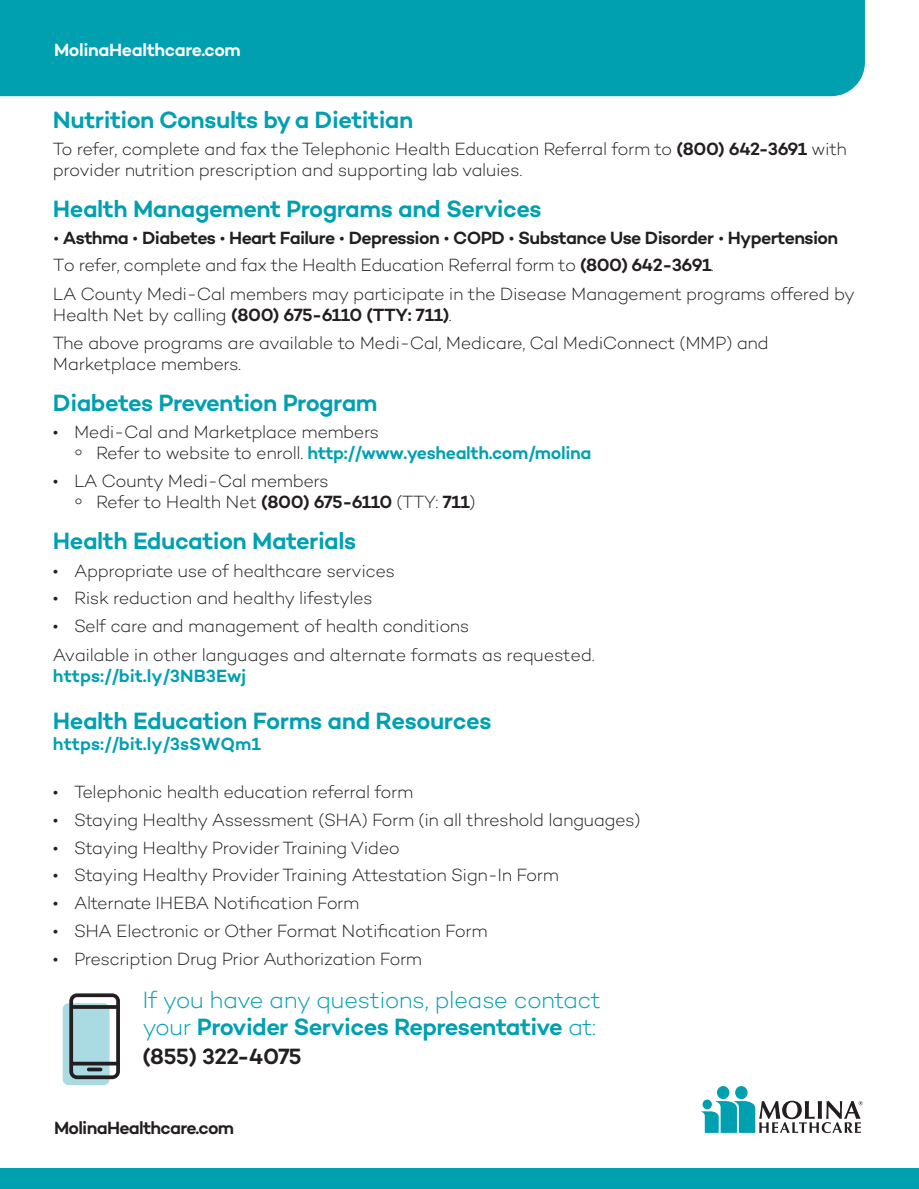
<style>
.page{position:relative;width:919px;height:1189px;background:#fff}
.page>*{position:absolute;margin:0;border:0;box-sizing:border-box;transform-origin:0 0}
.t1{font:600 24px "Campton";letter-spacing:-.02em;color:#00a0b0}
.t2{font:300 24px/27px "Campton";letter-spacing:-.03em;color:#00a0b0}
.t3{font:600 22.5px "Campton";letter-spacing:-.02em;color:#231f20}
.t4{font:300 18px/21px "Campton";letter-spacing:-.025em;color:#231f20}
.t5{font:600 18px/27.6px "Campton";letter-spacing:-.035em;color:#231f20}
.t6{font:600 18px "Campton";letter-spacing:-.02em;color:#00a0b0}
.t7{font:600 18px "Campton";color:#00a0b0}
.t8{font:600 18px "Campton";letter-spacing:-.02em;color:#fff}
.s1{font-weight:600}
.s2{font-weight:300}
.s3{font-weight:300;color:#231f20}
.s4{font-weight:600;color:#00a0b0}
</style>
<div class="page">
<div style="left:0;top:1167px;width:918px;height:21px;background:#00a0b0"></div>
<div style="left:0;top:0;width:864px;height:96px;background:#00a0b0"></div>
<svg style="left:63px;top:993px;width:57px;height:91px;background:#96b1b5"></svg>
<svg style="left:734px;top:1085px;width:13px;height:13px"></svg>
<svg style="left:716px;top:1085px;width:13px;height:13px"></svg>
<svg style="left:701px;top:1100px;width:161px;height:32px"></svg>
<div style="left:702px;top:1099px;width:9px;height:9px;background:#00a0b0;border-radius:50%"></div>
<p class="t8" style="left:54px;top:39px;width:188px">MolinaHealthcare.com</p>
<h2 class="t1" style="left:53px;top:104px;width:362px">Nutrition Consults by a Dietitian</h2>
<p class="t4" style="left:53px;top:138px;width:795px">To refer, complete and fax the Telephonic Health Education Referral form to <span class="s1">(800) 642-3691</span> with provider nutrition prescription and supporting lab valuies.</p>
<h2 class="t1" style="left:53px;top:193px;width:490px">Health Management Programs and Services</h2>
<p class="t5" style="left:53px;top:223px;width:786px"><span class="s2">•</span> Asthma <span class="s2">•</span> Diabetes <span class="s2">•</span> Heart Failure <span class="s2">•</span> Depression <span class="s2">•</span> COPD <span class="s2">•</span> Substance Use Disorder <span class="s2">•</span> Hypertension<br><span class="s2">To refer, complete and fax the Health Education Referral form to</span> (800) 642-3691<span class="s2">.</span></p>
<p class="t4" style="left:53px;top:283px;width:803px">LA County Medi-Cal members may participate in the Disease Management programs offered by<br>Health Net by calling <span class="s1">(800) 675-6110 (TTY: 711)</span>.</p>
<p class="t4" style="left:53px;top:332px;width:717px">The above programs are available to Medi-Cal, Medicare, Cal MediConnect (MMP) and<br>Marketplace members.</p>
<h2 class="t1" style="left:53px;top:387px;width:326px">Diabetes Prevention Program</h2>
<p class="t4" style="left:53px;top:421px;width:327px">• Medi-Cal and Marketplace members</p>
<p class="t4" style="left:74px;top:445px;width:10px">°</p>
<p class="t6" style="left:96px;top:441px;width:496px"><span class="s3">Refer to website to enroll.</span> http://www.yeshealth.com/molina</p>
<p class="t4" style="left:53px;top:470px;width:277px">• LA County Medi-Cal members</p>
<p class="t4" style="left:74px;top:494px;width:10px">°</p>
<p class="t4" style="left:96px;top:491px;width:380px">Refer to Health Net <span class="s1">(800) 675-6110</span> (TTY: <span class="s1">711</span>)</p>
<h2 class="t1" style="left:53px;top:525px;width:304px">Health Education Materials</h2>
<p class="t4" style="left:53px;top:559px;width:343px">• Appropriate use of healthcare services</p>
<p class="t4" style="left:53px;top:587px;width:321px">• Risk reduction and healthy lifestyles</p>
<p class="t4" style="left:53px;top:615px;width:418px">• Self care and management of health conditions</p>
<p class="t4" style="left:53px;top:643px;width:543px;line-height:21.8px">Available in other languages and alternate formats as requested. <span class="s4">https://bit.ly/3NB3Ewj</span></p>
<p class="t1" style="left:53px;top:705px;width:440px">Health Education Forms and Resources</p>
<p class="t7" style="left:53px;top:732px;width:209px">https://bit.ly/3sSWQm1</p>
<p class="t4" style="left:53px;top:780px;width:361px">• Telephonic health education referral form</p>
<p class="t4" style="left:53px;top:808px;width:589px">• Staying Healthy Assessment (SHA) Form (in all threshold languages)</p>
<p class="t4" style="left:53px;top:836px;width:348px">• Staying Healthy Provider Training Video</p>
<p class="t4" style="left:53px;top:864px;width:507px">• Staying Healthy Provider Training Attestation Sign-In Form</p>
<p class="t4" style="left:53px;top:891px;width:308px">• Alternate IHEBA Notification Form</p>
<p class="t4" style="left:53px;top:919px;width:436px">• SHA Electronic or Other Format Notification Form</p>
<p class="t4" style="left:53px;top:947px;width:370px">• Prescription Drug Prior Authorization Form</p>
<p class="t2" style="left:142px;top:985px;width:460px">If you have any questions, please contact your <span class="s1">Provider Services Representative</span> at:</p>
<p class="t3" style="left:142px;top:1041px;width:161px">(855) 322-4075</p>
<p class="t5" style="left:54px;top:1113px;width:181px">MolinaHealthcare.com</p>
</div>
